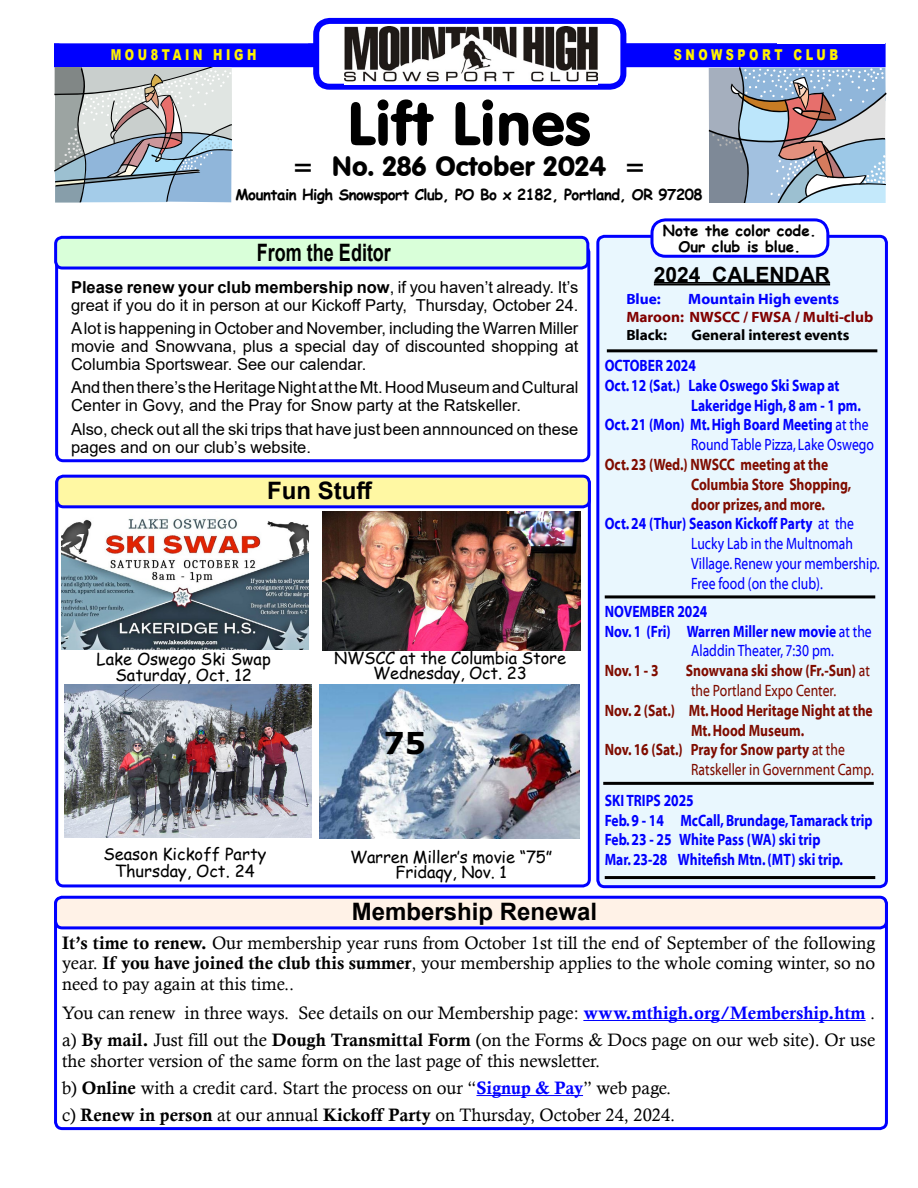
<style>
.page{position:relative;width:918px;height:1188px;background:#fff}
.page>*{position:absolute;margin:0;border:0;box-sizing:border-box;transform-origin:0 0}
.t1{font:60px "VAG Rounded BT";color:#000}
.t2{font:700 30px "Verdana";color:#000}
.t3{font:27px "VAG Rounded BT";color:#000}
.t4{font:700 24px "Arial";color:#000}
.t5{font:700 24px "Arial";color:#000;scale:.75 1}
.t6{font:700 21px "Arial";color:#000}
.t7{font:18px/27.2px "Calisto";color:#000}
.t8{font:16.5px/18px "Arial";color:#000}
.t9{font:16.5px/19.8px "Myriad Bd Web";color:#00f;scale:.8 1}
.t10{font:16.5px "Myriad Bd Web";color:#7f0c00;scale:.8 1}
.t11{font:16.5px/16.5px "Comic Sans MS";letter-spacing:-.01em;color:#000;text-align:center}
.t12{font:16.5px/19.8px "Myriad Web";color:#00f;scale:.8 1}
.t13{font:16.5px "Myriad Web";color:#7f0c00;scale:.8 1}
.t14{font:700 15px "Comic Sans MS";letter-spacing:-.03em;color:#000}
.t15{font:700 15px/15.8px "Comic Sans MS";color:#000;text-align:center}
.t16{font:15px "Myriad Bd Web";color:#800000}
.t17{font:15px "Myriad Bd Web";color:#000}
.t18{font:900 15px "Arial";letter-spacing:.315em;color:#fff200;scale:.75 1}
.t19{font:15px "Myriad Bd Web";color:#00f}
.s1{font-weight:700}
.s2{font-family:"Myriad Web"}
.s3{font-family:"Calis MT Bol"}
.s4{font-family:"Calis MT Bol";color:#00f}
</style>
<div class="page">
<div style="left:54px;top:43px;width:832px;height:24px;background:#00f"></div>
<svg style="left:54px;top:67px;width:179px;height:136px;background:#abb8c1"></svg>
<svg style="left:709px;top:66px;width:178px;height:136px;background:#a0abbc"></svg>
<div style="left:316px;top:21px;width:307px;height:66px;background:#fff;border-radius:14px"></div>
<div style="left:313px;top:18px;width:313px;height:72px;border:6px solid #00f;border-radius:14px"></div>
<img style="left:344px;top:26px;width:253px;height:58px">
<div style="left:598px;top:236px;width:288px;height:651px;background:#e9f7fe;border-radius:7px"></div>
<hr style="left:654px;top:282px;width:176px;height:1px;background:#000">
<hr style="left:654px;top:283px;width:176px;height:2px;background:#000">
<div style="left:596px;top:235px;width:292px;height:653px;border:3px solid #00f;border-radius:7px"></div>
<div style="left:652px;top:220px;width:176px;height:36px;background:#fff;border-radius:14px"></div>
<div style="left:651px;top:218px;width:178px;height:40px;border:3px solid #00f;border-radius:14px"></div>
<hr style="left:607px;top:349px;width:270px;height:3px;background:#000">
<hr style="left:603px;top:782px;width:271px;height:3px;background:#000">
<hr style="left:605px;top:876px;width:270px;height:3px;background:#000">
<hr style="left:605px;top:595px;width:270px;height:3px;background:#000">
<div style="left:54px;top:896px;width:834px;height:234px;border:3px solid #00f;border-radius:7px"></div>
<div style="left:56px;top:897px;width:830px;height:31px;background:#fff2e7;border-radius:7px"></div>
<div style="left:54px;top:896px;width:834px;height:33px;border:3px solid #00f;border-radius:7px"></div>
<div style="left:55px;top:244px;width:535px;height:218px;border:3px solid #00f;border-radius:7px"></div>
<div style="left:56px;top:237px;width:532px;height:31px;background:#d9ffd9;border-radius:7px"></div>
<div style="left:54px;top:236px;width:535px;height:34px;border:3px solid #00f;border-radius:7px"></div>
<div style="left:55px;top:475px;width:536px;height:412px;border:3px solid #00f;border-radius:7px"></div>
<div style="left:57px;top:476px;width:532px;height:31px;background:#fff8a3;border-radius:7px"></div>
<div style="left:55px;top:475px;width:536px;height:33px;border:3px solid #00f;border-radius:7px"></div>
<img style="left:61px;top:518px;width:247px;height:132px">
<img style="left:65px;top:685px;width:247px;height:152px">
<img style="left:319px;top:685px;width:260px;height:153px">
<img style="left:323px;top:511px;width:258px;height:140px">
<hr style="left:583px;top:1020px;width:283px;height:1px;background:#00f">
<hr style="left:476px;top:1095px;width:107px;height:1px;background:#00f">
<p class="t18" style="left:111px;top:44px;width:196px">MOU8TAIN HIGH</p>
<p class="t18" style="left:674px;top:44px;width:221px">SNOWSPORT CLUB</p>
<h1 class="t1" style="left:347px;top:86px;width:245px">Lift Lines</h1>
<h3 class="t3" style="left:292px;top:150px;width:356px">= No. 286 October 2024 =</h3>
<p class="t14" style="left:236px;top:183px;width:469px">Mountain High Snowsport Club, PO Bo x 2182, Portland, OR 97208</p>
<h3 class="t5" style="left:257px;top:235px;width:180px">From the Editor</h3>
<p class="t8" style="left:71px;top:278px;width:509px"><span class="s1">Please renew your club membership now</span>, if you haven’t already. It’s great if you do it in person at our Kickoff Party, Thursday, October 24.</p>
<p class="t8" style="left:71px;top:319px;width:509px;text-align:justify">A lot is happening in October and November, including the Warren Miller movie and Snowvana, plus a special day of discounted shopping at Columbia Sportswear. See our calendar.</p>
<p class="t8" style="left:71px;top:378px;width:509px">And then there’s the Heritage Night at the Mt. Hood Museum and Cultural<br>Center in Govy, and the Pray for Snow party at the Ratskeller.</p>
<p class="t8" style="left:71px;top:420px;width:509px">Also, check out all the ski trips that have just been annnounced on these pages and on our club’s website.</p>
<h3 class="t4" style="left:267px;top:474px;width:107px">Fun Stuff</h3>
<p class="t11" style="left:97px;top:650px;width:176px">Lake Oswego Ski Swap<br>Saturday, Oct. 12</p>
<p class="t11" style="left:334px;top:650px;width:233px;line-height:15px">NWSCC at the Columbia Store<br>Wednesday, Oct. 23</p>
<h2 class="t2" style="left:383px;top:721px;width:44px">75</h2>
<p class="t11" style="left:103px;top:846px;width:165px">Season Kickoff Party<br>Thursday, Oct. 24</p>
<p class="t11" style="left:350px;top:849px;width:204px;line-height:15px">Warren Miller’s movie “75”<br>Fridaqy, Nov. 1</p>
<h3 class="t4" style="left:352px;top:895px;width:247px">Membership Renewal</h3>
<p class="t15" style="left:663px;top:222px;width:155px">Note the color code.<br>Our club is blue.</p>
<p class="t6" style="left:654px;top:260px;width:178px">2024 CALENDAR</p>
<p class="t19" style="left:626px;top:291px;width:36px">Blue:</p>
<p class="t19" style="left:688px;top:291px;width:152px">Mountain High events</p>
<p class="t16" style="left:626px;top:309px;width:248px">Maroon: NWSCC / FWSA / Multi-club</p>
<p class="t17" style="left:626px;top:327px;width:42px">Black:</p>
<p class="t17" style="left:691px;top:327px;width:160px">General interest events</p>
<p class="t9" style="left:605px;top:356px;width:115px">OCTOBER 2024</p>
<p class="t9" style="left:605px;top:376px;width:295px">Oct. 12 (Sat.) Lake Oswego Ski Swap at</p>
<p class="t9" style="left:691px;top:396px;width:214px">Lakeridge High, 8 am - 1 pm.</p>
<p class="t9" style="left:605px;top:415px;width:331px">Oct. 21 (Mon) Mt. High Board Meeting <span class="s2">at the</span></p>
<p class="t12" style="left:691px;top:435px;width:230px">Round Table Pizza, Lake Oswego</p>
<p class="t10" style="left:605px;top:456px;width:281px">Oct. 23 (Wed.) NWSCC meeting at the</p>
<p class="t10" style="left:691px;top:475px;width:202px">Columbia Store Shopping,</p>
<p class="t10" style="left:691px;top:495px;width:169px">door prizes, and more.</p>
<p class="t9" style="left:605px;top:514px;width:313px">Oct. 24 (Thur) Season Kickoff Party <span class="s2">at the</span></p>
<p class="t12" style="left:691px;top:534px;width:237px">Lucky Lab in the Multnomah<br>Village. Renew your membership.<br>Free food (on the club).</p>
<p class="t9" style="left:605px;top:602px;width:335px">NOVEMBER 2024<br>Nov. 1 (Fri) Warren Miller new movie <span class="s2">at the</span></p>
<p class="t12" style="left:691px;top:641px;width:180px">Aladdin Theater, 7:30 pm.</p>
<p class="t10" style="left:605px;top:662px;width:69px">Nov. 1 - 3</p>
<p class="t10" style="left:686px;top:662px;width:232px">Snowvana ski show (Fr.-Sun) <span class="s2">at</span></p>
<p class="t13" style="left:691px;top:682px;width:183px">the Portland Expo Center.</p>
<p class="t10" style="left:605px;top:701px;width:337px">Nov. 2 (Sat.) Mt. Hood Heritage Night at the</p>
<p class="t10" style="left:691px;top:721px;width:143px">Mt. Hood Museum.</p>
<p class="t10" style="left:605px;top:741px;width:302px">Nov. 16 (Sat.) Pray for Snow party <span class="s2">at the</span></p>
<p class="t13" style="left:691px;top:761px;width:230px">Ratskeller in Government Camp.</p>
<p class="t9" style="left:605px;top:791px;width:336px">SKI TRIPS 2025<br>Feb. 9 - 14 McCall, Brundage, Tamarack trip<br>Feb. 23 - 25 White Pass (WA) ski trip<br>Mar. 23-28 Whitefish Mtn. (MT) ski trip.</p>
<p class="t7" style="left:62px;top:932px;width:815px;line-height:20.7px;text-align:justify"><span class="s3">It’s time to renew.</span> Our membership year runs from October 1st till the end of September of the following year. <span class="s3">If you have joined the club this summer</span>, your membership applies to the whole coming winter, so no need to pay again at this time..</p>
<p class="t7" style="left:62px;top:999px;width:815px">You can renew in three ways. See details on our Membership page: <span class="s4">www.mthigh.org/Membership.htm</span> . a) <span class="s3">By mail.</span> Just fill out the <span class="s3">Dough Transmittal Form</span> (on the Forms &amp; Docs page on our web site). Or use</p>
<p class="t7" style="left:62px;top:1047px;width:615px">the shorter version of the same form on the last page of this newsletter.<br>b) <span class="s3">Online</span> with a credit card. Start the process on our “<span class="s4">Signup &amp; Pay</span>” web page. c) <span class="s3">Renew in person</span> at our annual <span class="s3">Kickoff Party</span> on Thursday, October 24, 2024.</p>
</div>
